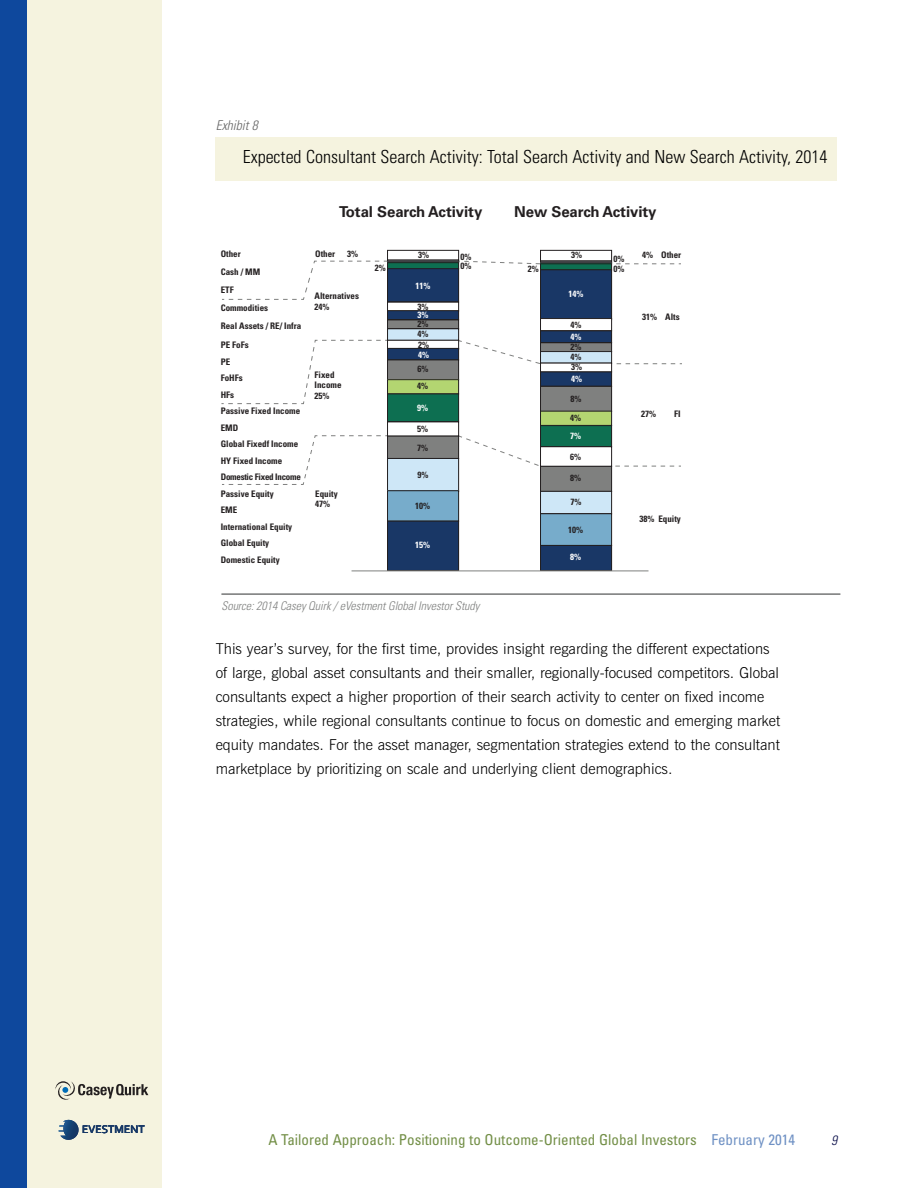
<style>
.page{position:relative;width:918px;height:1188px;background:#fff}
.page>*{position:absolute;margin:0;border:0;box-sizing:border-box;transform-origin:0 0}
.t1{font:300 condensed 18px "Univers";color:#000}
.t2{font:300 15px/24px "News Gothic BT";color:#000}
.t3{font:condensed 15px "Univers";color:#738f47}
.t4{font:700 15px "Univers";letter-spacing:-.005em;color:#231f20}
.t5{font:italic 300 condensed 13.5px "Univers";color:#666}
.t6{font:italic 300 condensed 13.5px "Univers";color:#0c104b}
.t7{font:italic 300 condensed 12px "Univers";letter-spacing:-.005em;color:#7f807f}
.t8{font:11.55px "Corbel";color:#173866}
.t9{font:700 condensed 9px/16.5px "Univers";color:#231f20}
.t10{font:700 condensed 9px "Univers";color:#fff}
.s1{color:#6f91c4}
</style>
<div class="page">
<div style="left:0;top:0;width:162px;height:1188px;background:#f5f3df"></div>
<div style="left:0;top:0;width:27px;height:1188px;background:#0e489d"></div>
<svg style="left:55px;top:1081px;width:93px;height:19px"></svg>
<svg style="left:58px;top:1119px;width:21px;height:16px"></svg>
<img style="left:60px;top:1135px;width:17px;height:5px">
<img style="left:63px;top:1120px;width:16px;height:11px">
<div style="left:216px;top:138px;width:621px;height:43px;background:#f5f3df"></div>
<svg style="left:222px;top:435px;width:459px;height:50px"></svg>
<svg style="left:221px;top:340px;width:461px;height:64px"></svg>
<svg style="left:222px;top:260px;width:459px;height:40px"></svg>
<div style="left:387px;top:250px;width:72px;height:10px;border:1px solid #231f20"></div>
<hr style="left:221px;top:593px;width:619px;height:2px;background:#7f807f">
<div style="left:388px;top:263px;width:71px;height:6px;background:#0d6f51"></div>
<div style="left:387px;top:262px;width:72px;height:7px;border:1px solid #231f20"></div>
<div style="left:388px;top:269px;width:71px;height:33px;background:#193766"></div>
<div style="left:387px;top:268px;width:72px;height:34px;border:1px solid #231f20"></div>
<div style="left:388px;top:311px;width:71px;height:9px;background:#193766"></div>
<div style="left:387px;top:310px;width:72px;height:10px;border:1px solid #231f20"></div>
<div style="left:388px;top:320px;width:71px;height:9px;background:#7f807f"></div>
<div style="left:387px;top:320px;width:72px;height:9px;border:1px solid #231f20"></div>
<div style="left:388px;top:329px;width:71px;height:11px;background:#cee7f7"></div>
<div style="left:387px;top:328px;width:72px;height:13px;border:1px solid #231f20"></div>
<svg style="left:389px;top:342px;width:68px;height:6px"></svg>
<div style="left:387px;top:340px;width:72px;height:10px;border:1px solid #231f20"></div>
<div style="left:388px;top:348px;width:71px;height:12px;background:#193766"></div>
<div style="left:387px;top:348px;width:72px;height:12px;border:1px solid #231f20"></div>
<div style="left:388px;top:360px;width:71px;height:20px;background:#7f807f"></div>
<div style="left:387px;top:360px;width:72px;height:20px;border:1px solid #231f20"></div>
<div style="left:388px;top:380px;width:71px;height:14px;background:#b3d571"></div>
<div style="left:387px;top:379px;width:72px;height:15px;border:1px solid #231f20"></div>
<div style="left:388px;top:394px;width:71px;height:28px;background:#0d6f51"></div>
<div style="left:387px;top:394px;width:72px;height:28px;border:1px solid #231f20"></div>
<div style="left:388px;top:436px;width:71px;height:22px;background:#7f807f"></div>
<div style="left:387px;top:436px;width:72px;height:23px;border:1px solid #231f20"></div>
<div style="left:388px;top:458px;width:71px;height:34px;background:#cee7f7"></div>
<div style="left:387px;top:458px;width:72px;height:34px;border:1px solid #231f20"></div>
<div style="left:388px;top:491px;width:71px;height:30px;background:#77accb"></div>
<div style="left:387px;top:490px;width:72px;height:32px;border:1px solid #231f20"></div>
<div style="left:388px;top:521px;width:71px;height:49px;background:#193766"></div>
<div style="left:387px;top:521px;width:72px;height:50px;border:1px solid #231f20"></div>
<div style="left:387px;top:260px;width:72px;height:2px;border:1px solid #231f20"></div>
<div style="left:540px;top:250px;width:72px;height:11px;border:1px solid #231f20"></div>
<div style="left:541px;top:264px;width:71px;height:6px;background:#0d6f51"></div>
<div style="left:540px;top:263px;width:72px;height:7px;border:1px solid #231f20"></div>
<div style="left:541px;top:270px;width:71px;height:50px;background:#193766"></div>
<div style="left:540px;top:269px;width:72px;height:51px;border:1px solid #231f20"></div>
<div style="left:540px;top:318px;width:72px;height:13px;border:1px solid #231f20"></div>
<div style="left:541px;top:331px;width:71px;height:12px;background:#193766"></div>
<div style="left:540px;top:330px;width:72px;height:13px;border:1px solid #231f20"></div>
<div style="left:541px;top:343px;width:71px;height:9px;background:#7f807f"></div>
<div style="left:540px;top:342px;width:72px;height:10px;border:1px solid #231f20"></div>
<div style="left:541px;top:352px;width:71px;height:11px;background:#cee7f7"></div>
<div style="left:540px;top:351px;width:72px;height:12px;border:1px solid #231f20"></div>
<div style="left:541px;top:363px;width:71px;height:9px;background:#fff"></div>
<div style="left:540px;top:363px;width:72px;height:9px;border:1px solid #231f20"></div>
<div style="left:541px;top:372px;width:71px;height:14px;background:#193766"></div>
<div style="left:540px;top:372px;width:72px;height:15px;border:1px solid #231f20"></div>
<div style="left:541px;top:386px;width:71px;height:25px;background:#7f807f"></div>
<div style="left:540px;top:386px;width:72px;height:26px;border:1px solid #231f20"></div>
<div style="left:541px;top:411px;width:71px;height:14px;background:#b3d571"></div>
<div style="left:540px;top:411px;width:72px;height:15px;border:1px solid #231f20"></div>
<div style="left:541px;top:426px;width:71px;height:21px;background:#0d6f51"></div>
<div style="left:540px;top:425px;width:72px;height:22px;border:1px solid #231f20"></div>
<div style="left:541px;top:447px;width:71px;height:19px;background:#fff"></div>
<div style="left:540px;top:446px;width:72px;height:21px;border:1px solid #231f20"></div>
<div style="left:541px;top:466px;width:71px;height:25px;background:#7f807f"></div>
<div style="left:540px;top:466px;width:72px;height:26px;border:1px solid #231f20"></div>
<div style="left:541px;top:491px;width:71px;height:23px;background:#cee7f7"></div>
<div style="left:540px;top:491px;width:72px;height:23px;border:1px solid #231f20"></div>
<div style="left:541px;top:514px;width:71px;height:31px;background:#77accb"></div>
<div style="left:540px;top:513px;width:72px;height:33px;border:1px solid #231f20"></div>
<div style="left:541px;top:545px;width:71px;height:25px;background:#193766"></div>
<div style="left:540px;top:545px;width:72px;height:26px;border:1px solid #231f20"></div>
<div style="left:540px;top:261px;width:72px;height:2px;border:1px solid #231f20"></div>
<hr style="left:352px;top:571px;width:297px;height:1px;background:#7f807f">
<p class="t5" style="left:216px;top:120px;width:44px">Exhibit 8</p>
<p class="t1" style="left:243px;top:150px;width:586px">Expected Consultant Search Activity: Total Search Activity and New Search Activity, 2014</p>
<p class="t9" style="left:221px;top:245px;width:82px;line-height:18px">Other<br>Cash / MM<br>ETF<br>Commodities<br>Real Assets / RE/ Infra</p>
<p class="t9" style="left:221px;top:337px;width:82px">PE FoFs<br>PE<br>FoHFs<br>HFs<br>Passive Fixed Income<br>EMD<br>Global Fixedf Income<br>HY Fixed Income<br>Domestic Fixed Income<br>Passive Equity<br>EME<br>International Equity<br>Global Equity<br>Domestic Equity</p>
<p class="t4" style="left:339px;top:206px;width:145px">Total Search Activity</p>
<p class="t4" style="left:514px;top:206px;width:144px">New Search Activity</p>
<p class="t9" style="left:315px;top:246px;width:21px">Other</p>
<p class="t9" style="left:347px;top:246px;width:12px">3%</p>
<p class="t9" style="left:315px;top:292px;width:46px;line-height:10.5px">Alternatives<br>24%</p>
<p class="t9" style="left:315px;top:370px;width:28px;line-height:10.5px">Fixed<br>Income<br>25%</p>
<p class="t9" style="left:315px;top:489px;width:24px;line-height:10.5px">Equity<br>47%</p>
<p class="t9" style="left:375px;top:260px;width:12px">2%</p>
<p class="t9" style="left:460px;top:253px;width:13px;line-height:9px">0%<br>0%</p>
<p class="t9" style="left:571px;top:247px;width:12px">3%</p>
<p class="t10" style="left:569px;top:291px;width:16px">14%</p>
<p class="t9" style="left:571px;top:317px;width:12px">4%</p>
<p class="t10" style="left:571px;top:333px;width:12px">4%</p>
<p class="t9" style="left:571px;top:343px;width:13px;line-height:10.1px;text-align:justify">2% 4% 3%</p>
<p class="t10" style="left:571px;top:375px;width:12px">4%</p>
<p class="t9" style="left:570px;top:389px;width:13px;line-height:19.4px">8%<br>4%</p>
<p class="t10" style="left:570px;top:432px;width:12px">7%</p>
<p class="t9" style="left:570px;top:449px;width:12px">6%</p>
<p class="t9" style="left:570px;top:470px;width:12px">8%</p>
<p class="t9" style="left:571px;top:495px;width:12px">7%</p>
<p class="t9" style="left:568px;top:522px;width:16px">10%</p>
<p class="t10" style="left:570px;top:554px;width:12px">8%</p>
<p class="t9" style="left:418px;top:247px;width:12px">3%</p>
<p class="t10" style="left:416px;top:283px;width:16px">11%</p>
<p class="t9" style="left:418px;top:299px;width:12px">3%</p>
<p class="t10" style="left:418px;top:312px;width:12px">3%</p>
<p class="t9" style="left:418px;top:320px;width:13px;line-height:10.1px;text-align:justify">2% 4% 2%</p>
<p class="t10" style="left:418px;top:351px;width:12px">4%</p>
<p class="t9" style="left:417px;top:361px;width:13px;line-height:17px">6%<br>4%</p>
<p class="t10" style="left:417px;top:405px;width:12px">9%</p>
<p class="t9" style="left:417px;top:420px;width:12px;line-height:18.8px">5%<br>7%</p>
<p class="t9" style="left:418px;top:467px;width:12px">9%</p>
<p class="t9" style="left:415px;top:498px;width:16px">10%</p>
<p class="t10" style="left:415px;top:542px;width:16px">15%</p>
<p class="t9" style="left:528px;top:262px;width:12px">2%</p>
<p class="t9" style="left:613px;top:254px;width:13px;line-height:9.9px">0%<br>0%</p>
<p class="t9" style="left:642px;top:247px;width:40px">4% Other</p>
<p class="t9" style="left:642px;top:309px;width:39px">31% Alts</p>
<p class="t9" style="left:641px;top:407px;width:16px">27%</p>
<p class="t9" style="left:674px;top:407px;width:8px">FI</p>
<p class="t9" style="left:639px;top:511px;width:43px">38% Equity</p>
<p class="t7" style="left:221px;top:602px;width:259px">Source: 2014 Casey Quirk / eVestment Global Investor Study</p>
<p class="t2" style="left:216px;top:638px;width:566px">This year’s survey, for the first time, provides insight regarding the different expectations of large, global asset consultants and their smaller, regionally-focused competitors. Global consultants expect a higher proportion of their search activity to center on fixed income strategies, while regional consultants continue to focus on domestic and emerging market equity mandates. For the asset manager, segmentation strategies extend to the consultant marketplace by prioritizing on scale and underlying client demographics.</p>
<p class="t8" style="left:82px;top:1125px;width:64px">EVESTMENT</p>
<p class="t3" style="left:268px;top:1134px;width:528px">A Tailored Approach: Positioning to Outcome-Oriented Global Investors <span class="s1">February 2014</span></p>
<p class="t6" style="left:831px;top:1135px;width:7px">9</p>
</div>
